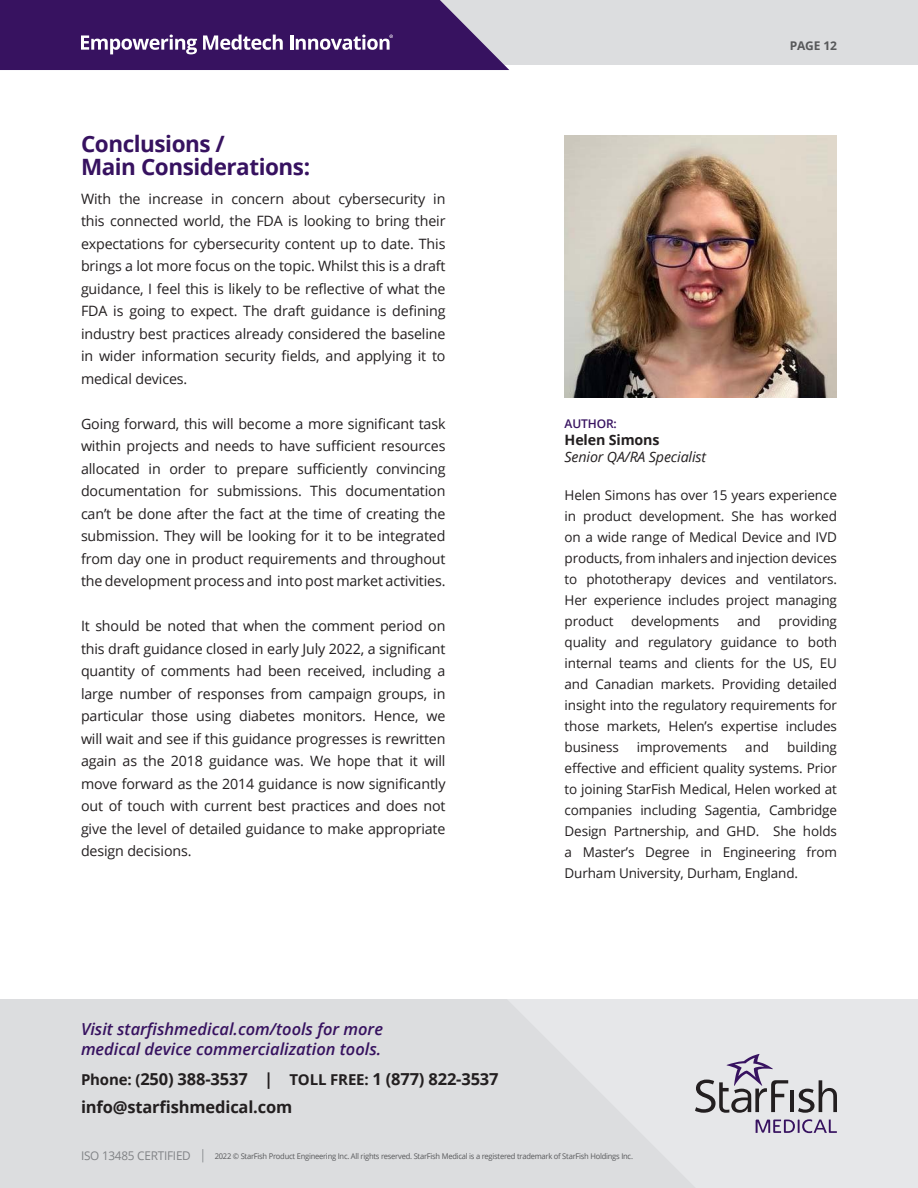
<style>
.page{position:relative;width:918px;height:1188px;background:#fff}
.page>*{position:absolute;margin:0;border:0;box-sizing:border-box;transform-origin:0 0}
.t1{font:700 22.5px/22.5px "Open Sans";letter-spacing:-.02em;color:#371260}
.t2{font:italic 600 16.5px/19.8px "Open Sans";color:#371260}
.t3{font:700 16.5px/28.5px "Open Sans";letter-spacing:-.01em;color:#231f20}
.Body_Copy_Main{font:14.25px/22.5px "Open Sans";letter-spacing:-.01em;color:#231f20;text-align:justify}
.Body_Copy_Main-2{font:italic 14.25px/17.1px "Open Sans";letter-spacing:-.01em;color:#231f20}
.Body_Copy_Main-3{font:13.5px/21px "Open Sans";letter-spacing:-.01em;color:#231f20;text-align:justify}
.t4{font:12px "Open Sans";letter-spacing:-.02em;color:#808285}
.Body_Copy_Main-4{font:600 12px "Open Sans";letter-spacing:-.01em;color:#371260}
.t5{font:700 12px "Open Sans";letter-spacing:-.01em;color:#57585a}
.t6{font:7.8px "Open Sans";letter-spacing:-.03em;color:#57585a;scale:.96 1}
.s1{font-size:15px}
.s2{font-weight:700;font-style:normal}
</style>
<div class="page">
<div style="left:0;top:0;width:918px;height:65px;background:#dcdddf"></div>
<svg style="left:0;top:0;width:509px;height:70px"></svg>
<div style="left:0;top:990px;width:732px;height:198px;background:#dcdddf"></div>
<div style="left:732px;top:999px;width:186px;height:189px;background:#e6e7e9"></div>
<div style="left:0;top:528px;width:918px;height:471px;background:#fff"></div>
<hr style="left:790px;top:1090px;width:3px;height:22px;background:#231f20">
<svg style="left:798px;top:1080px;width:39px;height:33px"></svg>
<svg style="left:695px;top:1054px;width:93px;height:59px"></svg>
<svg style="left:756px;top:1119px;width:81px;height:14px"></svg>
<svg style="left:203px;top:1149px;width:1px;height:13px"></svg>
<img style="left:565px;top:135px;width:272px;height:263px">
<h1 class="t1" style="left:81px;top:132px;width:231px">Conclusions /<br>Main Considerations:</h1>
<p class="Body_Copy_Main" style="left:81px;top:187px;width:366px">With the increase in concern about cybersecurity in this connected world, the FDA is looking to bring their expectations for cybersecurity content up to date. This brings a lot more focus on the topic. Whilst this is a draft guidance, I feel this is likely to be reflective of what the FDA is going to expect. The draft guidance is defining industry best practices already considered the baseline in wider information security fields, and applying it to medical devices.</p>
<p class="Body_Copy_Main" style="left:81px;top:412px;width:366px">Going forward, this will become a more significant task within projects and needs to have sufficient resources allocated in order to prepare sufficiently convincing documentation for submissions. This documentation can’t be done after the fact at the time of creating the submission. They will be looking for it to be integrated from day one in product requirements and throughout the development process and into post market activities.</p>
<p class="Body_Copy_Main" style="left:81px;top:615px;width:366px">It should be noted that when the comment period on this draft guidance closed in early July 2022, a significant quantity of comments had been received, including a large number of responses from campaign groups, in particular those using diabetes monitors. Hence, we will wait and see if this guidance progresses is rewritten again as the 2018 guidance was. We hope that it will move forward as the 2014 guidance is now significantly out of touch with current best practices and does not give the level of detailed guidance to make appropriate design decisions.</p>
<p class="t2" style="left:81px;top:1019px;width:304px">Visit starfishmedical.com/tools for more medical device commercialization tools.</p>
<p class="t3" style="left:81px;top:1064px;width:419px"><span class="s1">Phone: (</span>250) 388-3537 | <span class="s1">TOLL FREE:</span> 1 (877) 822-3537 info@starfishmedical.com</p>
<p class="t5" style="left:790px;top:38px;width:49px">PAGE 12</p>
<p class="Body_Copy_Main-4" style="left:565px;top:415px;width:54px">AUTHOR:</p>
<p class="Body_Copy_Main-2" style="left:565px;top:431px;width:143px"><span class="s2">Helen Simons<br></span>Senior QA/RA Specialist</p>
<p class="Body_Copy_Main-3" style="left:565px;top:484px;width:274px">Helen Simons has over 15 years experience in product development. She has worked on a wide range of Medical Device and IVD products, from inhalers and injection devices to phototherapy devices and ventilators.<br>Her experience includes project managing product</p>
<p class="Body_Copy_Main-3" style="left:565px;top:610px;width:274px;text-indent:214px">providing quality and regulatory guidance to both internal teams and clients for the US, EU and Canadian markets. Providing detailed insight into the regulatory requirements for those markets, Helen’s expertise includes business</p>
<p class="Body_Copy_Main-3" style="left:631px;top:610px;width:90px">developments</p>
<p class="Body_Copy_Main-3" style="left:737px;top:610px;width:25px">and</p>
<p class="Body_Copy_Main-3" style="left:565px;top:736px;width:274px;text-indent:223px">building effective and efficient quality systems. Prior to joining StarFish Medical, Helen worked at companies including Sagentia, Cambridge Design Partnership, and GHD. She holds a Master’s Degree in Engineering from Durham University, Durham, England.</p>
<p class="Body_Copy_Main-3" style="left:637px;top:736px;width:92px">improvements</p>
<p class="Body_Copy_Main-3" style="left:745px;top:736px;width:25px">and</p>
<p class="t4" style="left:81px;top:1148px;width:111px">ISO 13485 CERTIFIED</p>
<p class="t6" style="left:215px;top:1151px;width:437px">2022 © StarFish Product Engineering Inc. All rights reserved. StarFish Medical is a registered trademark of StarFish Holdings Inc.</p>
</div>
